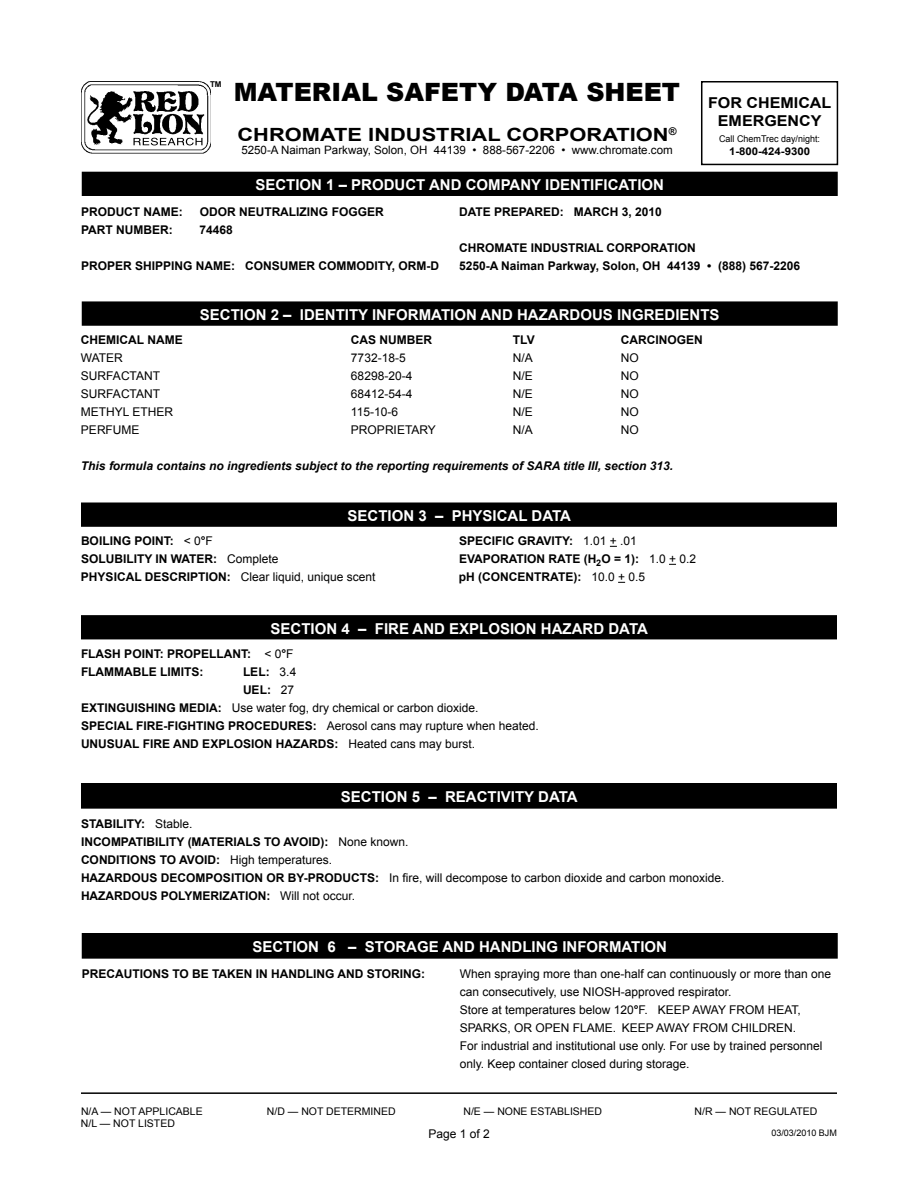
<style>
.page{position:relative;width:918px;height:1188px;background:#fff}
.page>*{position:absolute;margin:0;border:0;box-sizing:border-box;transform-origin:0 0}
.t1{font:900 25.2px "Arial";color:#000}
.t2{font:700 18.15px "Arial";color:#000;scale:1.2 1}
.t3{font:700 15px "Arial";color:#fff}
.t4{font:700 15px "Arial";color:#000;scale:1.07 1}
.t5{font:700 12px/18px "Arial";color:#000}
.t6{font:12px/18px "Arial";color:#000}
.t7{font:italic 700 12px "Arial";color:#000}
.t8{font:11.55px "Arial";color:#000}
.t9{font:700 10.65px "Arial";color:#000;scale:1.07 1}
.t10{font:700 10.65px "Arial";color:#000}
.t11{font:10.5px "Arial";color:#000}
.t12{font:9.3px "Arial";color:#000}
.t13{font:9px "Arial";color:#000}
.t14{font:700 8.1px "Arial";color:#000}
.s1{font-weight:400}
.s2{font-weight:700}
</style>
<div class="page">
<hr style="left:81px;top:1092px;width:756px;height:2px;background:#000">
<div style="left:701px;top:81px;width:137px;height:84px;border:2px solid #000"></div>
<div style="left:82px;top:172px;width:755px;height:23px;background:#000"></div>
<div style="left:82px;top:172px;width:756px;height:24px;border:2px solid #000"></div>
<div style="left:82px;top:302px;width:755px;height:23px;background:#000"></div>
<div style="left:82px;top:301px;width:756px;height:25px;border:2px solid #000"></div>
<div style="left:82px;top:503px;width:754px;height:23px;background:#000"></div>
<div style="left:81px;top:502px;width:756px;height:25px;border:2px solid #000"></div>
<img style="left:81px;top:81px;width:130px;height:72px">
<svg style="left:134px;top:138px;width:68px;height:7px"></svg>
<div style="left:82px;top:616px;width:754px;height:23px;background:#000"></div>
<div style="left:81px;top:615px;width:756px;height:24px;border:2px solid #000"></div>
<div style="left:82px;top:784px;width:754px;height:24px;background:#000"></div>
<div style="left:81px;top:783px;width:756px;height:26px;border:2px solid #000"></div>
<div style="left:82px;top:934px;width:755px;height:24px;background:#000"></div>
<div style="left:82px;top:933px;width:756px;height:26px;border:2px solid #000"></div>
<p class="t14" style="left:210px;top:79px;width:7px">TM</p>
<h1 class="t1" style="left:234px;top:73px;width:448px">MATERIAL SAFETY DATA SHEET</h1>
<h2 class="t2" style="left:238px;top:122px;width:40px">CHROMATE</h2>
<h2 class="t2" style="left:368px;top:122px;width:69px">IN DUSTRIAL</h2>
<h2 class="t2" style="left:506px;top:122px;width:15px">COR</h2>
<h2 class="t2" style="left:555px;top:122px;width:25px">PORATION</h2>
<p class="t10" style="left:669px;top:124px;width:9px">®</p>
<p class="t8" style="left:241px;top:143px;width:433px">5250-A Naiman Parkway, Solon, OH 44139 • 888-567-2206 • www.chromate.com</p>
<p class="t3" style="left:255px;top:175px;width:21px">SECTION</p>
<p class="t3" style="left:326px;top:175px;width:80px">1 – PRODUCT</p>
<p class="t3" style="left:429px;top:175px;width:49px">AN D COM</p>
<p class="t3" style="left:501px;top:175px;width:21px">PANY</p>
<p class="t3" style="left:545px;top:175px;width:25px">IDENTIFICATION</p>
<p class="t4" style="left:708px;top:93px;width:12px">FOR</p>
<p class="t4" style="left:746px;top:93px;width:33px">CHEMICAL</p>
<p class="t4" style="left:718px;top:111px;width:12px">EMERGENCY</p>
<p class="t12" style="left:719px;top:133px;width:102px">Call ChemTrec day/night:</p>
<p class="t9" style="left:729px;top:144px;width:77px">1-800-424-9300</p>
<p class="t5" style="left:81px;top:203px;width:44px">PRODUCT</p>
<p class="t5" style="left:144px;top:203px;width:10px">NAME</p>
<p class="t5" style="left:179px;top:203px;width:5px">:</p>
<p class="t5" style="left:200px;top:203px;width:48px">ODOR NEUTRALI</p>
<p class="t5" style="left:300px;top:203px;width:15px">ZING</p>
<p class="t5" style="left:332px;top:203px;width:10px">FOGGER</p>
<p class="t5" style="left:81px;top:221px;width:17px">PART</p>
<p class="t5" style="left:116px;top:221px;width:10px">NUM</p>
<p class="t5" style="left:143px;top:221px;width:31px">BER:</p>
<p class="t5" style="left:199px;top:221px;width:35px">74468</p>
<p class="t5" style="left:81px;top:257px;width:98px">PROPER SHIPPING</p>
<p class="t5" style="left:196px;top:257px;width:10px">NAME</p>
<p class="t5" style="left:231px;top:257px;width:24px">: CON</p>
<p class="t5" style="left:272px;top:257px;width:18px">SUMER</p>
<p class="t5" style="left:318px;top:257px;width:11px">COMMO</p>
<p class="t5" style="left:366px;top:257px;width:43px">DITY, ORM</p>
<p class="t5" style="left:426px;top:257px;width:14px">-D</p>
<p class="t5" style="left:459px;top:203px;width:18px">DATE</p>
<p class="t5" style="left:494px;top:203px;width:42px">PREPARE</p>
<p class="t5" style="left:551px;top:203px;width:33px">D: MARC</p>
<p class="t5" style="left:610px;top:203px;width:54px">H 3, 2010</p>
<p class="t5" style="left:459px;top:239px;width:27px">CHROMATE</p>
<p class="t5" style="left:531px;top:239px;width:46px">IN DUSTRIAL</p>
<p class="t5" style="left:607px;top:239px;width:10px">COR</p>
<p class="t5" style="left:459px;top:239px;width:343px;text-indent:174px">PORATION<br>5250-A NAIMAN PARKWAY, SOLON, OH 44139 • (888) 567-2206</p>
<p class="t3" style="left:200px;top:305px;width:21px">SECTION</p>
<p class="t3" style="left:271px;top:305px;width:54px">2 – IDENTITY</p>
<p class="t3" style="left:372px;top:305px;width:11px">INFORMATION</p>
<p class="t3" style="left:480px;top:305px;width:147px">AN D HAZARDOU S INGRE</p>
<p class="t3" style="left:665px;top:305px;width:21px">DIENT</p>
<p class="t3" style="left:710px;top:305px;width:12px">S</p>
<p class="t5" style="left:81px;top:331px;width:134px">CH EMICAL NAME CA</p>
<p class="t5" style="left:368px;top:331px;width:21px">S NUM</p>
<p class="t5" style="left:407px;top:331px;width:31px">BERTLVC</p>
<p class="t5" style="left:630px;top:331px;width:75px">ARCINOGEN</p>
<p class="t6" style="left:81px;top:349px;width:20px">Water</p>
<p class="t6" style="left:351px;top:349px;width:56px">7732-18-5</p>
<p class="t6" style="left:513px;top:349px;width:22px">N/A</p>
<p class="t6" style="left:621px;top:349px;width:17px">No</p>
<p class="t6" style="left:81px;top:367px;width:17px">Surfactant</p>
<p class="t6" style="left:351px;top:367px;width:63px">68298-20-4</p>
<p class="t6" style="left:513px;top:367px;width:22px">N/E</p>
<p class="t6" style="left:621px;top:367px;width:17px">No</p>
<p class="t6" style="left:81px;top:385px;width:17px">Surfactant</p>
<p class="t6" style="left:351px;top:385px;width:63px">68412-54-4</p>
<p class="t6" style="left:513px;top:385px;width:22px">N/E</p>
<p class="t6" style="left:621px;top:385px;width:17px">No</p>
<p class="t6" style="left:81px;top:403px;width:19px">Meth</p>
<p class="t6" style="left:115px;top:403px;width:35px">yl Ether</p>
<p class="t6" style="left:351px;top:403px;width:49px">115-10-6</p>
<p class="t6" style="left:513px;top:403px;width:22px">N/E</p>
<p class="t6" style="left:621px;top:403px;width:17px">No</p>
<p class="t6" style="left:81px;top:421px;width:18px">Perfume</p>
<p class="t6" style="left:351px;top:421px;width:17px">Proprietar</p>
<p class="t6" style="left:428px;top:421px;width:10px">y</p>
<p class="t6" style="left:513px;top:421px;width:22px">N/A</p>
<p class="t6" style="left:621px;top:421px;width:17px">No</p>
<p class="t7" style="left:81px;top:458px;width:594px">This formula contains no ingredients subject to the reporting requirements of SARA title III, section 313.</p>
<p class="t3" style="left:348px;top:506px;width:21px">SECTION</p>
<p class="t3" style="left:418px;top:506px;width:84px">3 – PHYSICAL</p>
<p class="t3" style="left:532px;top:506px;width:22px">DATA</p>
<p class="t5" style="left:81px;top:532px;width:133px">BOILING POINT: <span class="s1">&lt; 0</span>°<span class="s1">F</span></p>
<p class="t5" style="left:459px;top:532px;width:179px">SPECIFIC GRAVITY: <span class="s1">1.01 + .01</span></p>
<p class="t5" style="left:81px;top:550px;width:199px">SOLUBILITY IN WATER: <span class="s1">Complete</span></p>
<p class="t5" style="left:459px;top:550px;width:239px">EVAPORATION RATE (H<sub>2</sub>O = 1): <span class="s1">1.0 + 0.2</span></p>
<p class="t6" style="left:81px;top:568px;width:296px"><span class="s2">PHYSICAL DESCRIPTION:</span> Clear liquid, unique scent</p>
<p class="t5" style="left:459px;top:568px;width:188px">PH (CONCENTRATE): <span class="s1">10.0 + 0.5</span></p>
<p class="t3" style="left:271px;top:619px;width:21px">SECTION</p>
<p class="t3" style="left:341px;top:619px;width:43px">4 – FIRE</p>
<p class="t3" style="left:413px;top:619px;width:107px">AN D EXPLOSION</p>
<p class="t3" style="left:541px;top:619px;width:89px">HAZARD DATA</p>
<p class="t5" style="left:81px;top:645px;width:214px">FLASH POINT: PROPELLANT: <span class="s1">&lt; 0</span>°<span class="s1">F<br></span>FLAMMABLE LIMITS:</p>
<p class="t5" style="left:243px;top:663px;width:9px">LEL</p>
<p class="t6" style="left:266px;top:663px;width:32px"><span class="s2">:</span> 3.4</p>
<p class="t5" style="left:243px;top:681px;width:9px">UEL</p>
<p class="t6" style="left:81px;top:681px;width:459px;text-indent:186px"><span class="s2">:</span> 27<br><span class="s2">EXTINGUISH ING MEDIA:</span> Use water fog, dry chemical or carbon dioxide.<br><span class="s2">SPECIAL FIRE-FIGHTING PROCEDURES:</span> Aerosol cans may rupture when heated.<br><span class="s2">UNUSUAL FIRE AND EXP</span></p>
<p class="t6" style="left:226px;top:735px;width:250px"><span class="s2">LOSION HAZARDS :</span> Heated cans may burst.</p>
<p class="t3" style="left:341px;top:786px;width:21px">SECTION</p>
<p class="t3" style="left:412px;top:786px;width:44px">5 – REACTIVITY</p>
<p class="t3" style="left:538px;top:786px;width:22px">DATA</p>
<p class="t5" style="left:81px;top:815px;width:645px">STABILITY: <span class="s1">Stable.<br></span>INCOMPATIBILITY (MATERIALS TO AVOID): <span class="s1">None known.<br></span>CONDITIONS TO AVOID: <span class="s1">High temperatures.<br></span>HAZARDOUS DECOMPOSITION OR BY-PRODUCTS: <span class="s1">In fire, will decompose to carbon dioxide and carbon monoxide.<br></span>HAZARDOUS POLYMERIZATION: <span class="s1">Will not occur.</span></p>
<p class="t3" style="left:252px;top:936px;width:21px">SECTION</p>
<p class="t3" style="left:327px;top:936px;width:60px">6 – STORAGE</p>
<p class="t3" style="left:442px;top:936px;width:90px">AND HANDLING</p>
<p class="t3" style="left:562px;top:936px;width:11px">INFORMATION</p>
<p class="t5" style="left:82px;top:965px;width:345px">PRECAUTIONS TO BE TAKEN IN HANDLING AND STORING:</p>
<p class="t6" style="left:460px;top:965px;width:373px">When spraying more than one-half can continuously or more than one can consecutively, use NIOSH-approved respirator.<br>Store at temperatures below 120<span class="s2">°</span>F. KEEP AWAY FROM HEAT, SPARKS, OR OPEN FLAME. KEEP AWAY FROM CHILDREN.<br>For industrial and institutional use only. For use by trained personnel only. Keep container closed during storage.</p>
<p class="t11" style="left:81px;top:1104px;width:123px">N/A — NOT APPLICABLE</p>
<p class="t11" style="left:267px;top:1104px;width:130px">N/D — NOT DETERMINED</p>
<p class="t11" style="left:463px;top:1104px;width:140px">N/E — NONE ESTABLISHED</p>
<p class="t11" style="left:695px;top:1104px;width:124px">N/R — NOT REGULATED</p>
<p class="t11" style="left:81px;top:1117px;width:95px">N/L — NOT LISTED</p>
<p class="t13" style="left:771px;top:1127px;width:67px">03/03/2010 BJM</p>
<p class="t6" style="left:428px;top:1125px;width:63px">Page 1 of 2</p>
</div>
